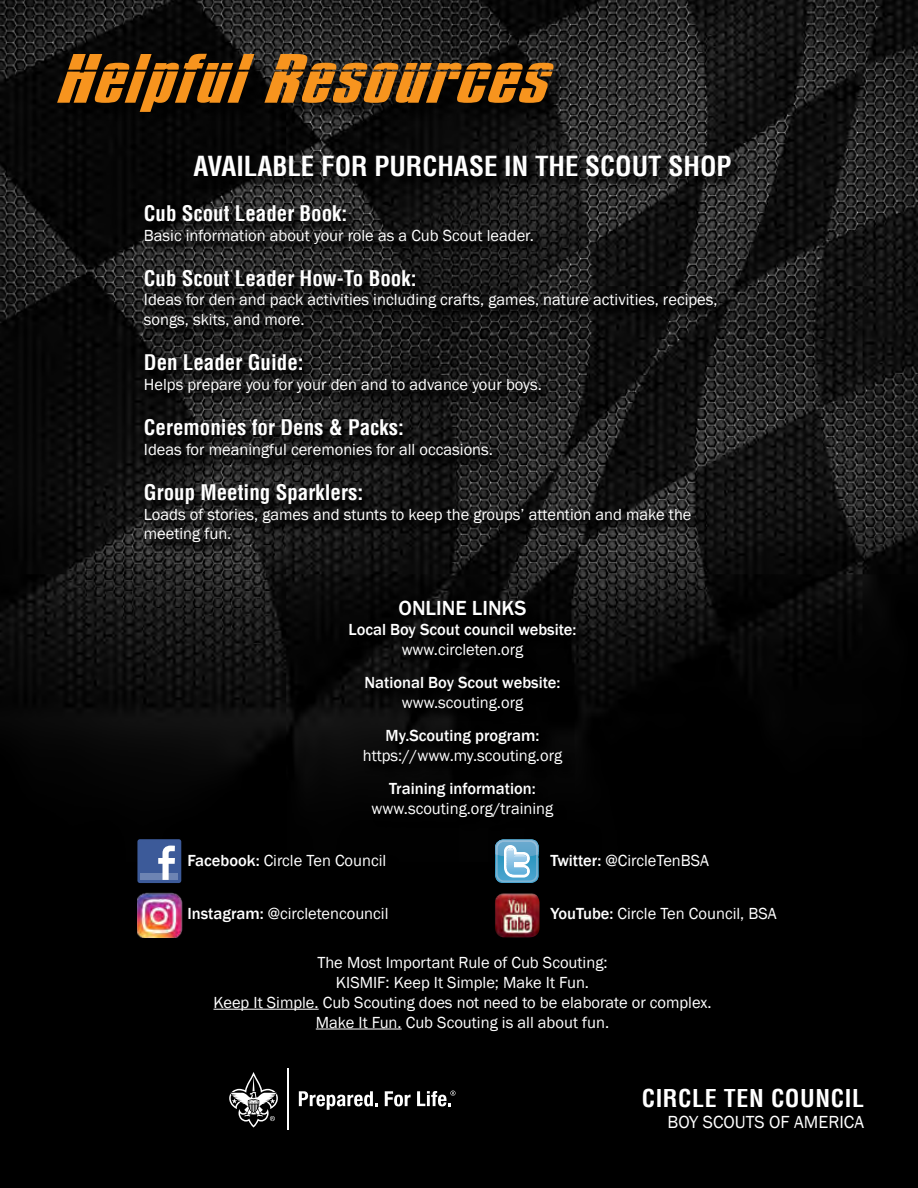
<style>
.page{position:relative;width:918px;height:1188px;background:#fff}
.page>*{position:absolute;margin:0;border:0;box-sizing:border-box;transform-origin:0 0}
.t1{font:60px "Impossible 500";letter-spacing:.025em;color:#f7941e}
.t2{font:700 condensed 27px "Helvetica LT";color:#fff}
.t3{font:700 condensed 24px "Helvetica LT";letter-spacing:.025em;color:#fff}
.t4{font:700 condensed 21px "Helvetica LT";color:#fff}
.t5{font:500 21px "Franklin Gothic";color:#fff}
.t6{font:18px "Franklin Gothic";color:#fff}
.t7{font:16.5px/19.8px "Franklin Gothic";color:#fff}
.t8{font:500 16.5px "Franklin Gothic";color:#fff}
.s1{font-weight:500}
</style>
<div class="page">
<img style="left:0;top:0;width:918px;height:1188px">
<div style="left:144px;top:156px;width:647px;height:889px;background:#000;opacity:.75"></div>
<hr style="left:214px;top:1009px;width:105px;height:1px;background:#fff">
<hr style="left:316px;top:1029px;width:86px;height:1px;background:#fff">
<hr style="left:287px;top:1069px;width:1px;height:61px;background:#fff">
<svg style="left:229px;top:1072px;width:49px;height:56px;background:#434343"></svg>
<svg style="left:299px;top:1091px;width:79px;height:19px"></svg>
<svg style="left:385px;top:1091px;width:26px;height:15px"></svg>
<svg style="left:417px;top:1091px;width:39px;height:15px"></svg>
<div style="left:60px;top:56px;width:511px;height:74px;background:#000;opacity:.75"></div>
<div style="left:137px;top:839px;width:44px;height:44px;background:#3c5a99;border-radius:3px"></div>
<div style="left:141px;top:874px;width:37px;height:6px;background:#6d84b3"></div>
<svg style="left:158px;top:846px;width:17px;height:34px"></svg>
<hr style="left:495px;top:858px;width:44px;height:1px;background:#2d98c1">
<hr style="left:495px;top:859px;width:44px;height:1px;background:#2f98c1">
<hr style="left:495px;top:860px;width:44px;height:1px;background:#3099c2">
<hr style="left:495px;top:861px;width:44px;height:1px;background:#3299c3">
<hr style="left:495px;top:862px;width:44px;height:1px;background:#339ac3">
<hr style="left:495px;top:863px;width:44px;height:1px;background:#359bc4">
<hr style="left:495px;top:864px;width:44px;height:1px;background:#369bc5">
<hr style="left:495px;top:865px;width:44px;height:1px;background:#389cc5">
<hr style="left:495px;top:866px;width:44px;height:1px;background:#399cc6">
<hr style="left:495px;top:867px;width:44px;height:1px;background:#3a9dc6">
<hr style="left:495px;top:868px;width:44px;height:2px;background:#3c9dc7">
<hr style="left:495px;top:869px;width:44px;height:2px;background:#3d9ec8">
<hr style="left:495px;top:871px;width:44px;height:1px;background:#3e9fc8">
<hr style="left:495px;top:872px;width:44px;height:1px;background:#409fc9">
<hr style="left:495px;top:873px;width:44px;height:1px;background:#41a0ca">
<hr style="left:495px;top:874px;width:44px;height:1px;background:#42a0ca">
<hr style="left:495px;top:875px;width:44px;height:1px;background:#44a1cb">
<hr style="left:495px;top:876px;width:44px;height:1px;background:#45a2cc">
<hr style="left:495px;top:877px;width:44px;height:1px;background:#46a2cd">
<hr style="left:495px;top:878px;width:44px;height:1px;background:#47a3cd">
<hr style="left:495px;top:879px;width:44px;height:1px;background:#48a3ce">
<hr style="left:495px;top:880px;width:44px;height:1px;background:#49a4cf">
<hr style="left:495px;top:881px;width:44px;height:1px;background:#4aa5cf">
<hr style="left:495px;top:882px;width:44px;height:1px;background:#4ba5d0">
<hr style="left:495px;top:839px;width:44px;height:1px;background:#6dabd0">
<hr style="left:495px;top:840px;width:44px;height:1px;background:#6caacf">
<hr style="left:495px;top:841px;width:44px;height:1px;background:#6baacf">
<hr style="left:495px;top:842px;width:44px;height:2px;background:#6aa9cf">
<hr style="left:495px;top:844px;width:44px;height:1px;background:#69a9ce">
<hr style="left:495px;top:845px;width:44px;height:1px;background:#67a8ce">
<hr style="left:495px;top:846px;width:44px;height:1px;background:#66a8ce">
<hr style="left:495px;top:847px;width:44px;height:1px;background:#65a8cd">
<hr style="left:495px;top:848px;width:44px;height:1px;background:#64a7cd">
<hr style="left:495px;top:849px;width:44px;height:1px;background:#63a7cd">
<hr style="left:495px;top:850px;width:44px;height:1px;background:#62a6cc">
<hr style="left:495px;top:851px;width:44px;height:1px;background:#61a6cc">
<hr style="left:495px;top:852px;width:44px;height:1px;background:#5fa5cb">
<hr style="left:495px;top:853px;width:44px;height:1px;background:#5ea5cb">
<hr style="left:495px;top:854px;width:44px;height:1px;background:#5da4ca">
<hr style="left:495px;top:855px;width:44px;height:1px;background:#5ca4ca">
<hr style="left:495px;top:856px;width:44px;height:1px;background:#5ba4ca">
<hr style="left:495px;top:857px;width:44px;height:1px;background:#5ba4ca">
<svg style="left:496px;top:840px;width:42px;height:42px"></svg>
<img style="left:137px;top:893px;width:45px;height:45px">
<img style="left:495px;top:893px;width:45px;height:44px">
<h1 class="t1" style="left:54px;top:44px;width:492px">Helpful Resources</h1>
<h2 class="t2" style="left:193px;top:149px;width:540px">AVAILABLE FOR PURCHASE IN THE SCOUT SHOP</h2>
<p class="t4" style="left:144px;top:200px;width:205px">Cub Scout Leader Book:</p>
<p class="t7" style="left:144px;top:226px;width:392px">Basic information about your role as a Cub Scout leader.</p>
<p class="t4" style="left:144px;top:265px;width:274px">Cub Scout Leader How-To Book:</p>
<p class="t7" style="left:144px;top:290px;width:575px">Ideas for den and pack activities including crafts, games, nature activities, recipes, songs, skits, and more.</p>
<p class="t4" style="left:144px;top:349px;width:161px">Den Leader Guide:</p>
<p class="t7" style="left:144px;top:375px;width:399px">Helps prepare you for your den and to advance your boys.</p>
<p class="t4" style="left:144px;top:414px;width:262px">Ceremonies for Dens &amp; Packs:</p>
<p class="t7" style="left:144px;top:440px;width:351px">Ideas for meaningful ceremonies for all occasions.</p>
<p class="t4" style="left:144px;top:479px;width:221px">Group Meeting Sparklers:</p>
<p class="t7" style="left:144px;top:505px;width:549px">Loads of stories, games and stunts to keep the groups’ attention and make the meeting fun.</p>
<p class="t5" style="left:398px;top:595px;width:130px">ONLINE LINKS</p>
<p class="t8" style="left:348px;top:619px;width:230px">Local Boy Scout council website:</p>
<p class="t7" style="left:402px;top:640px;width:123px">www.circleten.org</p>
<p class="t8" style="left:365px;top:672px;width:197px">National Boy Scout website:</p>
<p class="t7" style="left:402px;top:693px;width:123px">www.scouting.org</p>
<p class="t8" style="left:386px;top:725px;width:155px">My.Scouting program:</p>
<p class="t7" style="left:363px;top:746px;width:201px">https://www.my.scouting.org</p>
<p class="t8" style="left:389px;top:778px;width:148px">Training information:</p>
<p class="t7" style="left:372px;top:799px;width:183px">www.scouting.org/training</p>
<p class="t7" style="left:187px;top:851px;width:201px"><span class="s1">Facebook:</span> Circle Ten Council</p>
<p class="t7" style="left:550px;top:851px;width:160px"><span class="s1">Twitter:</span> @CircleTenBSA</p>
<p class="t7" style="left:187px;top:904px;width:203px"><span class="s1">Instagram:</span> @circletencouncil</p>
<p class="t7" style="left:550px;top:904px;width:228px"><span class="s1">YouTube:</span> Circle Ten Council, BSA</p>
<p class="t7" style="left:214px;top:953px;width:499px;text-align:center">The Most Important Rule of Cub Scouting:<br>KISMIF: Keep It Simple; Make It Fun.<br>Keep It Simple. Cub Scouting does not need to be elaborate or complex.<br>Make It Fun. Cub Scouting is all about fun.</p>
<h3 class="t3" style="left:642px;top:1083px;width:224px">CIRCLE TEN COUNCIL</h3>
<p class="t6" style="left:668px;top:1111px;width:198px">BOY SCOUTS OF AMERICA</p>
</div>
